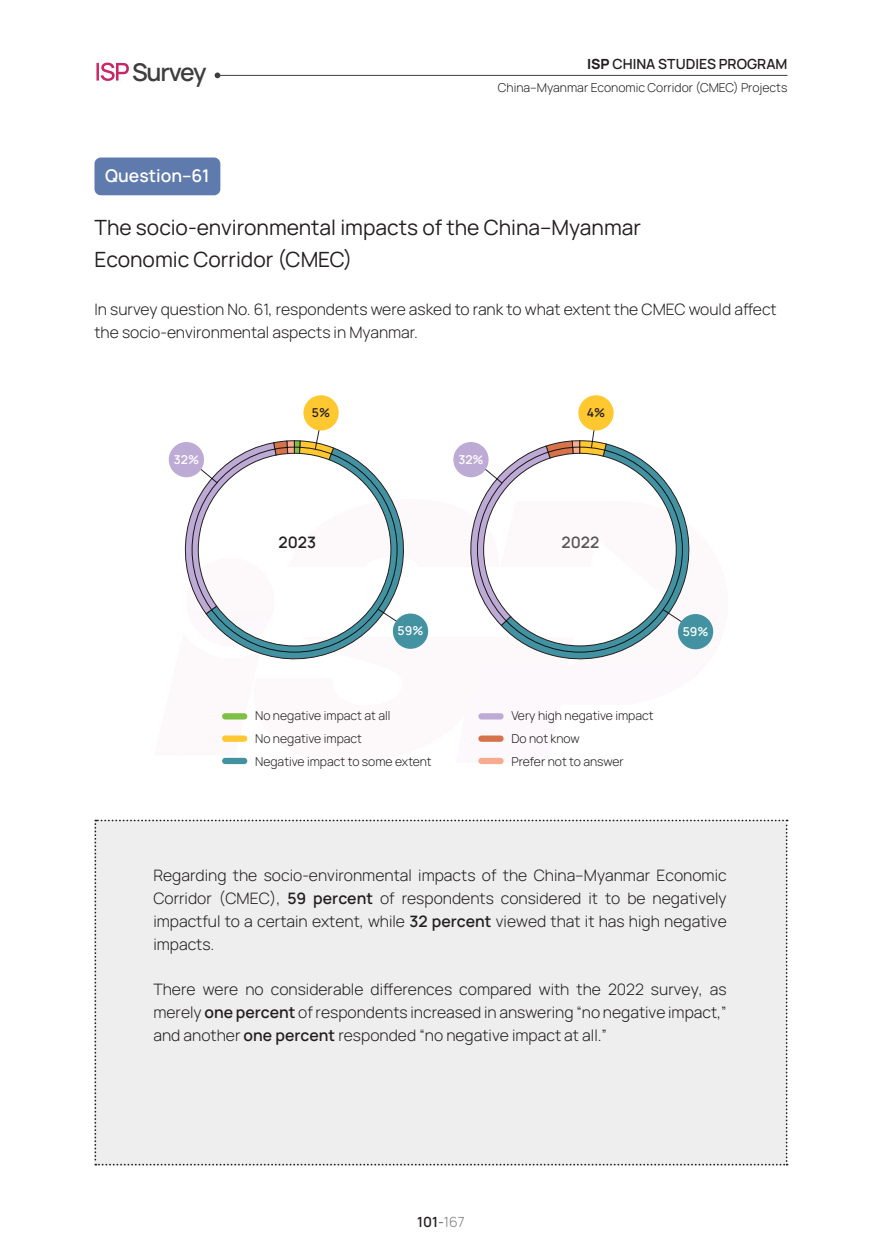
<style>
.page{position:relative;width:882px;height:1260px;background:#fff}
.page>*{position:absolute;margin:0;border:0;box-sizing:border-box;transform-origin:0 0}
.t1{font:600 24.5px "Manrope";letter-spacing:-.05em;color:#3e3e3f}
.t2{font:21px "Manrope";color:#231f20}
.t3{font:600 17.5px "Manrope";color:#fff}
.t4{font:300 15.75px/22.8px "Manrope";color:#231f20;text-align:justify}
.t5{font:600 15.75px "Manrope";color:#231f20}
.t6{font:600 15.75px "Manrope";color:#565759}
.t7{font:600 14px "Manrope";color:#231f20}
.t8{font:300 12.25px "Manrope";color:#231f20}
.t9{font:600 12.25px "Manrope";color:#fff}
.t10{font:600 12.25px "Manrope";color:#231f20}
.s1{color:#fff}
.s2{font-weight:800}
.s3{font-weight:600}
.s4{color:#7b7d80}
.s5{font-weight:300;color:#7b7d80}
</style>
<div class="page">
<hr style="left:217px;top:75px;width:571px;height:1px;background:#3e3e3f">
<svg style="left:215px;top:73px;width:5px;height:5px"></svg>
<div style="left:222px;top:713px;width:25px;height:7px;background:#80bf45;border-radius:3px"></div>
<div style="left:478px;top:713px;width:26px;height:7px;background:#bdabd6;border-radius:3px"></div>
<div style="left:222px;top:736px;width:25px;height:6px;background:#ffc730;border-radius:3px"></div>
<div style="left:478px;top:736px;width:26px;height:6px;background:#d6734a;border-radius:3px"></div>
<div style="left:222px;top:758px;width:25px;height:6px;background:#4292a1;border-radius:3px"></div>
<div style="left:478px;top:758px;width:26px;height:6px;background:#f7ab8f;border-radius:3px"></div>
<svg style="left:206px;top:448px;width:211px;height:212px"></svg>
<svg style="left:501px;top:444px;width:198px;height:216px"></svg>
<div style="left:303px;top:395px;width:36px;height:36px;background:#ffc730;border-radius:50%"></div>
<div style="left:578px;top:395px;width:36px;height:36px;background:#ffc730;border-radius:50%"></div>
<svg style="left:378px;top:609px;width:19px;height:13px"></svg>
<div style="left:393px;top:614px;width:35px;height:35px;background:#4292a1;border-radius:50%"></div>
<svg style="left:171px;top:429px;width:163px;height:185px"></svg>
<div style="left:169px;top:442px;width:35px;height:35px;background:#bdabd6;border-radius:50%"></div>
<svg style="left:663px;top:609px;width:19px;height:13px"></svg>
<div style="left:678px;top:614px;width:35px;height:35px;background:#4292a1;border-radius:50%"></div>
<svg style="left:461px;top:429px;width:145px;height:197px"></svg>
<div style="left:453px;top:442px;width:36px;height:35px;background:#bdabd6;border-radius:50%"></div>
<div style="left:94px;top:158px;width:126px;height:37px;background:#5f7aac;border-radius:6px"></div>
<div style="left:94px;top:820px;width:694px;height:346px;background:#eeeeef"></div>
<h1 class="t1" style="left:94px;top:52px;width:114px"><span class="s1">ISP</span> Survey</h1>
<p class="t7" style="left:587px;top:53px;width:202px"><span class="s2">ISP</span> CHINA STUDIES PROGRAM</p>
<p class="t8" style="left:498px;top:78px;width:291px">China–Myanmar Economic Corridor (CMEC) Projects</p>
<p class="t3" style="left:105px;top:161px;width:106px">Question–61</p>
<p class="t2" style="left:94px;top:212px;width:548px">The socio-environmental impacts of the China–Myanmar</p>
<p class="t2" style="left:94px;top:243px;width:259px">Economic Corridor (CMEC)</p>
<p class="t4" style="left:94px;top:297px;width:684px">In survey question No. 61, respondents were asked to rank to what extent the CMEC would affect the socio-environmental aspects in Myanmar.</p>
<p class="t9" style="left:174px;top:449px;width:27px">32%</p>
<p class="t10" style="left:312px;top:403px;width:20px">5%</p>
<p class="t10" style="left:587px;top:403px;width:20px">4%</p>
<p class="t9" style="left:458px;top:449px;width:27px">32%</p>
<p class="t5" style="left:279px;top:530px;width:39px">2023</p>
<p class="t6" style="left:561px;top:530px;width:39px">2022</p>
<p class="t9" style="left:398px;top:621px;width:27px">59%</p>
<p class="t8" style="left:255px;top:707px;width:137px">No negative impact at all</p>
<p class="t8" style="left:255px;top:729px;width:108px">No negative impact</p>
<p class="t8" style="left:255px;top:752px;width:178px">Negative impact to some extent</p>
<p class="t8" style="left:511px;top:707px;width:144px">Very high negative impact</p>
<p class="t8" style="left:511px;top:729px;width:70px">Do not know</p>
<p class="t8" style="left:511px;top:752px;width:114px">Prefer not to answer</p>
<p class="t9" style="left:683px;top:621px;width:27px">59%</p>
<p class="t4" style="left:153px;top:864px;width:575px">Regarding the socio-environmental impacts of the China–Myanmar Economic Corridor (CMEC), <span class="s3">59 percent</span> of respondents considered it to be negatively impactful to a certain extent, while <span class="s3">32 percent</span> viewed that it has high negative impacts.</p>
<p class="t4" style="left:153px;top:977px;width:575px">There were no considerable differences compared with the 2022 survey, as merely <span class="s3">one percent</span> of respondents increased in answering “no negative impact,” and another <span class="s3">one percent</span> responded “no negative impact at all.”</p>
<p class="t7" style="left:417px;top:1210px;width:49px">101<span class="s4">-</span><span class="s5">167</span></p>
</div>
